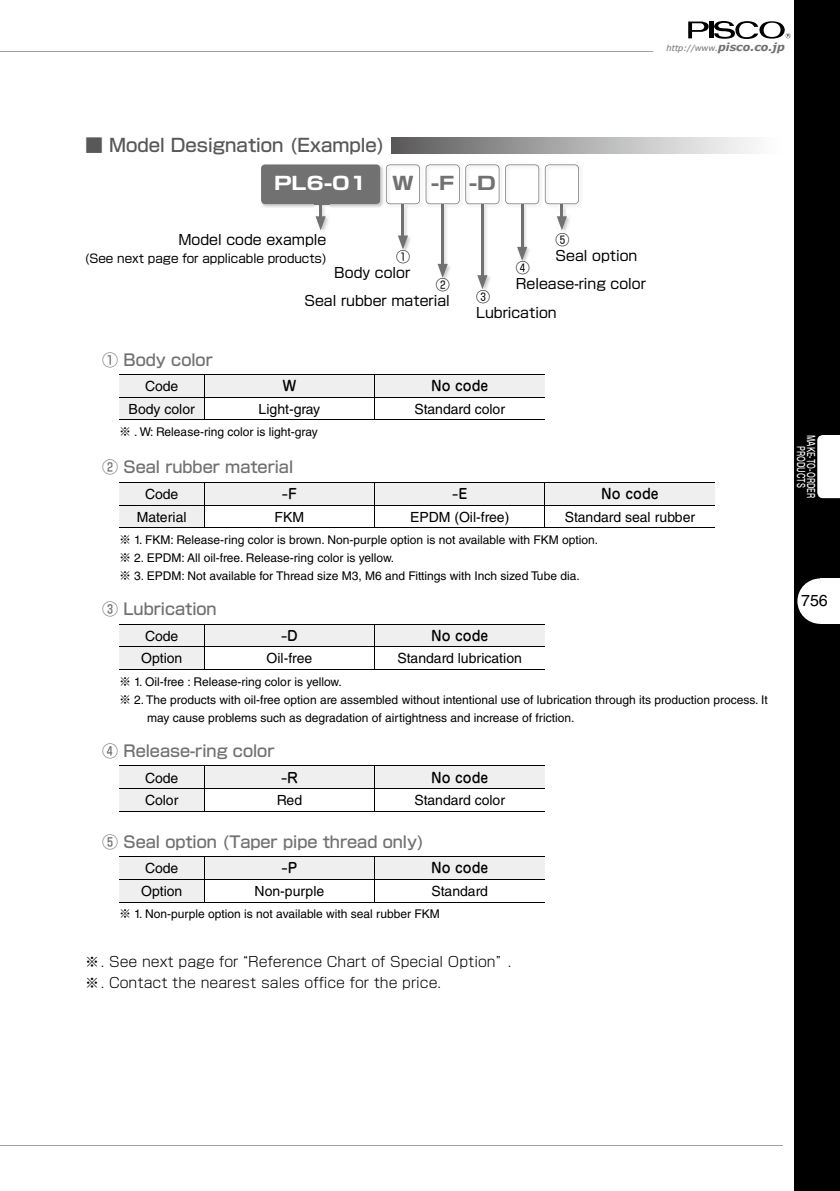
<style>
.page{position:relative;width:840px;height:1191px;background:#fff}
.page>*{position:absolute;margin:0;border:0;box-sizing:border-box;transform-origin:0 0}
.t1{font:500 18px "Shin Go Pr 6";color:#595757}
.t2{font:700 18px "Shin Go Pr 6";color:#fff;scale:1.2 1}
.t3{font:700 18px "Shin Go Pr 6";color:#727171;scale:1.2 1}
.t4{font:500 16px "Shin Go Pr 6";color:#727171}
.t5{font:16px "Helvetica LT Std";color:#000}
.t6{font:14px "Helvetica LT Std";color:#000}
.t7{font:300 14px/21px "Shin Go Pr 6";color:#000}
.t8{font:14px/16px "Shin Go Pr 6";color:#000}
.t9{font:500 14px "Jun 34 Pro";color:#000}
.t10{font:12px/18px "Helvetica LT Std";color:#000}
.t11{font:12px "Shin Go Pr 6";letter-spacing:-.005em;color:#000}
.t12{font:500 10px/10px "Shin M Go Pr 6";color:#fff;text-align:center;scale:.66 1}
.t13{font:italic 8.2px "Verdana";color:#727171}
.s1{font-weight:700;font-size:11px}
.s2{font-family:"Shin Go Pr 6";font-weight:300}
</style>
<div class="page">
<div style="left:794px;top:0;width:45px;height:1191px;background:#000"></div>
<svg style="left:688px;top:21px;width:102px;height:18px"></svg>
<svg style="left:797px;top:578px;width:22px;height:46px"></svg>
<div style="left:819px;top:578px;width:20px;height:46px;background:#fff"></div>
<hr style="left:0;top:51px;width:652px;height:1px;background:#9fa0a0">
<hr style="left:0;top:1145px;width:782px;height:1px;background:#9fa0a0">
<svg style="left:817px;top:435px;width:22px;height:63px"></svg>
<div style="left:391px;top:137px;width:391px;height:16px;background:linear-gradient(to right,#5e5d5e,#fff)"></div>
<img style="left:261px;top:164px;width:320px;height:44px">
<div style="left:261px;top:164px;width:119px;height:40px;background:#727171;border-radius:4px"></div>
<svg style="left:314px;top:204px;width:15px;height:26px"></svg>
<img style="left:401px;top:208px;width:10px;height:43px">
<hr style="left:402px;top:204px;width:2px;height:35px;background:#727171">
<svg style="left:398px;top:235px;width:10px;height:14px"></svg>
<img style="left:438px;top:208px;width:12px;height:72px">
<hr style="left:441px;top:204px;width:2px;height:63px;background:#727171">
<svg style="left:437px;top:264px;width:10px;height:14px"></svg>
<svg style="left:386px;top:164px;width:73px;height:44px"></svg>
<img style="left:482px;top:208px;width:8px;height:82px">
<hr style="left:481px;top:204px;width:2px;height:74px;background:#727171">
<svg style="left:477px;top:275px;width:10px;height:14px"></svg>
<svg style="left:465px;top:164px;width:34px;height:44px"></svg>
<img style="left:517px;top:230px;width:13px;height:32px">
<hr style="left:521px;top:204px;width:2px;height:46px;background:#727171">
<svg style="left:517px;top:247px;width:10px;height:14px"></svg>
<svg style="left:505px;top:164px;width:73px;height:66px"></svg>
<svg style="left:119px;top:374px;width:425px;height:46px"></svg>
<hr style="left:119px;top:420px;width:85px;height:1px;background:#000">
<hr style="left:204px;top:420px;width:170px;height:1px;background:#000">
<hr style="left:374px;top:420px;width:170px;height:1px;background:#000">
<svg style="left:119px;top:482px;width:595px;height:45px"></svg>
<hr style="left:119px;top:527px;width:85px;height:1px;background:#000">
<hr style="left:204px;top:527px;width:170px;height:1px;background:#000">
<hr style="left:374px;top:527px;width:170px;height:1px;background:#000">
<hr style="left:544px;top:527px;width:170px;height:1px;background:#000">
<svg style="left:119px;top:624px;width:425px;height:45px"></svg>
<hr style="left:119px;top:669px;width:85px;height:1px;background:#000">
<hr style="left:204px;top:669px;width:170px;height:1px;background:#000">
<hr style="left:374px;top:669px;width:170px;height:1px;background:#000">
<hr style="left:119px;top:765px;width:85px;height:1px;background:#000">
<hr style="left:204px;top:765px;width:170px;height:1px;background:#000">
<hr style="left:374px;top:765px;width:170px;height:1px;background:#000">
<svg style="left:119px;top:766px;width:425px;height:45px"></svg>
<hr style="left:119px;top:811px;width:85px;height:1px;background:#000">
<hr style="left:204px;top:811px;width:170px;height:1px;background:#000">
<hr style="left:374px;top:811px;width:170px;height:1px;background:#000">
<svg style="left:119px;top:856px;width:425px;height:45px"></svg>
<hr style="left:119px;top:901px;width:85px;height:1px;background:#000">
<hr style="left:204px;top:901px;width:170px;height:1px;background:#000">
<hr style="left:374px;top:901px;width:170px;height:1px;background:#000">
<p class="t13" style="left:666px;top:42px;width:120px">http://www.<span class="s1">pisco.co.jp</span></p>
<h1 class="t1" style="left:85px;top:130px;width:301px">■ Model Designation (Example)</h1>
<h1 class="t2" style="left:274px;top:169px;width:79px">PL6-01</h1>
<h1 class="t3" style="left:392px;top:169px;width:20px">W</h1>
<h1 class="t3" style="left:431px;top:169px;width:20px">-F</h1>
<h1 class="t3" style="left:468px;top:169px;width:24px">-D</h1>
<p class="t8" style="left:178px;top:230px;width:149px">Model code example</p>
<p class="t11" style="left:85px;top:249px;width:243px">(See next page for applicable products)</p>
<p class="t8" style="left:334px;top:247px;width:77px;text-align:right">①<br>Body color</p>
<p class="t8" style="left:304px;top:276px;width:147px;text-align:right">②<br>Seal rubber material</p>
<p class="t8" style="left:555px;top:230px;width:83px">⑤<br>Seal option</p>
<p class="t8" style="left:515px;top:259px;width:131px">④<br>Release-ring color</p>
<p class="t8" style="left:476px;top:287px;width:82px">③<br>Lubrication</p>
<h2 class="t4" style="left:102px;top:346px;width:112px">① Body color</h2>
<p class="t6" style="left:145px;top:378px;width:35px">Code</p>
<p class="t9" style="left:282px;top:375px;width:15px">W</p>
<p class="t9" style="left:431px;top:375px;width:59px">No code</p>
<p class="t6" style="left:129px;top:401px;width:68px">Body color</p>
<p class="t6" style="left:258px;top:401px;width:63px">Light-gray</p>
<p class="t6" style="left:414px;top:401px;width:92px">Standard color</p>
<p class="t10" style="left:119px;top:423px;width:200px"><span class="s2">※</span> . W: Release-ring color is light-gray</p>
<h2 class="t4" style="left:102px;top:454px;width:192px">② Seal rubber material</h2>
<p class="t6" style="left:145px;top:486px;width:35px">Code</p>
<p class="t9" style="left:282px;top:482px;width:17px">-F</p>
<p class="t9" style="left:452px;top:482px;width:17px">-E</p>
<p class="t9" style="left:601px;top:482px;width:59px">No code</p>
<p class="t6" style="left:137px;top:508px;width:51px">Material</p>
<p class="t6" style="left:274px;top:508px;width:31px">FKM</p>
<p class="t6" style="left:410px;top:508px;width:101px">EPDM (Oil-free)</p>
<p class="t6" style="left:564px;top:508px;width:132px">Standard seal rubber</p>
<p class="t10" style="left:119px;top:531px;width:480px"><span class="s2">※</span> 1. FKM: Release-ring color is brown. Non-purple option is not available with FKM option. <span class="s2">※</span> 2. EPDM: All oil-free. Release-ring color is yellow.<br><span class="s2">※</span> 3. EPDM: Not available for Thread size M3, M6 and Fittings with Inch sized Tube dia.</p>
<h2 class="t4" style="left:102px;top:596px;width:116px">③ Lubrication</h2>
<p class="t6" style="left:145px;top:627px;width:35px">Code</p>
<p class="t9" style="left:281px;top:624px;width:18px">-D</p>
<p class="t9" style="left:431px;top:624px;width:59px">No code</p>
<p class="t6" style="left:141px;top:650px;width:43px">Option</p>
<p class="t6" style="left:266px;top:650px;width:47px">Oil-free</p>
<p class="t6" style="left:397px;top:650px;width:126px">Standard lubrication</p>
<p class="t10" style="left:119px;top:672px;width:224px"><span class="s2">※</span> 1. Oil-free : Release-ring color is yellow.</p>
<p class="t10" style="left:119px;top:691px;width:649px"><span class="s2">※</span> 2. The products with oil-free option are assembled without intentional use of lubrication through its production process. It</p>
<p class="t10" style="left:147px;top:709px;width:428px">may cause problems such as degradation of airtightness and increase of friction.</p>
<h2 class="t4" style="left:102px;top:738px;width:174px">④ Release-ring color</h2>
<p class="t6" style="left:145px;top:769px;width:35px">Code</p>
<p class="t9" style="left:281px;top:766px;width:18px">-R</p>
<p class="t9" style="left:431px;top:766px;width:59px">No code</p>
<p class="t6" style="left:145px;top:792px;width:35px">Color</p>
<p class="t6" style="left:276px;top:792px;width:27px">Red</p>
<p class="t6" style="left:414px;top:792px;width:92px">Standard color</p>
<h2 class="t4" style="left:102px;top:828px;width:323px">⑤ Seal option (Taper pipe thread only)</h2>
<p class="t6" style="left:145px;top:860px;width:35px">Code</p>
<p class="t9" style="left:281px;top:857px;width:17px">-P</p>
<p class="t9" style="left:431px;top:857px;width:59px">No code</p>
<p class="t6" style="left:141px;top:883px;width:43px">Option</p>
<p class="t6" style="left:254px;top:883px;width:71px">Non-purple</p>
<p class="t6" style="left:431px;top:883px;width:58px">Standard</p>
<p class="t10" style="left:119px;top:905px;width:322px"><span class="s2">※</span> 1. Non-purple option is not available with seal rubber FKM</p>
<p class="t7" style="left:85px;top:950px;width:427px">※. See next page for “Reference Chart of Special Option” . ※. Contact the nearest sales office for the price.</p>
<p class="t12" style="left:815px;top:435px;width:97px;rotate:90deg">MAKE-TO-ORDER<br>PRODUCTS</p>
<h2 class="t5" style="left:800px;top:591px;width:28px">756</h2>
</div>
